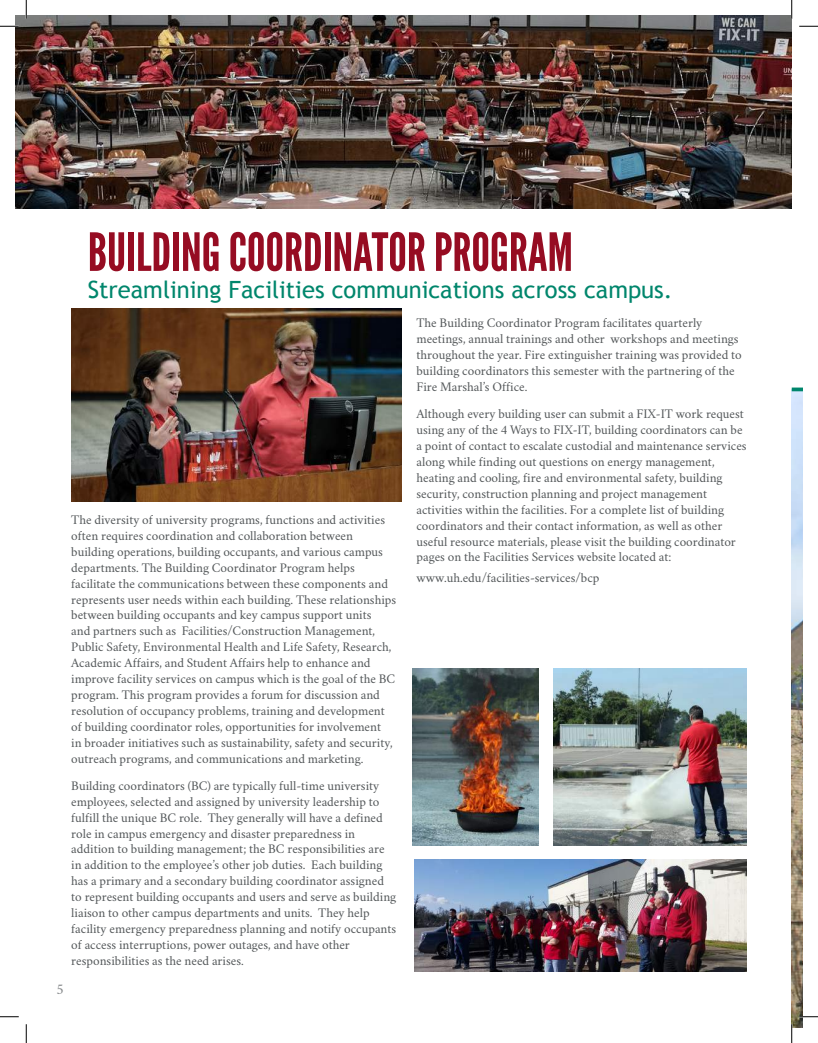
<style>
.page{position:relative;width:818px;height:1043px;background:#fff}
.page>*{position:absolute;margin:0;border:0;box-sizing:border-box;transform-origin:0 0}
.t1{font:52.5px "League Gothic";color:#960c22}
.t2{font:23.75px "Trebuchet MS";color:#00866c}
.t3{font:15px "Crimson";color:#888b8d}
.t4{font:13.25px/15.9px "Crimson";color:#54585a}
</style>
<div class="page">
<img style="left:15px;top:15px;width:776px;height:194px">
<img style="left:71px;top:309px;width:330px;height:193px">
<img style="left:414px;top:859px;width:332px;height:112px">
<img style="left:553px;top:668px;width:193px;height:177px">
<img style="left:413px;top:668px;width:125px;height:177px">
<img style="left:791px;top:391px;width:11px;height:637px">
<svg style="left:791px;top:387px;width:11px;height:4px"></svg>
<svg style="left:0;top:25px;width:19px;height:2px"></svg>
<svg style="left:799px;top:25px;width:19px;height:2px"></svg>
<svg style="left:0;top:1016px;width:19px;height:1px"></svg>
<svg style="left:799px;top:1015px;width:19px;height:2px"></svg>
<svg style="left:25px;top:0;width:2px;height:19px"></svg>
<svg style="left:25px;top:1024px;width:2px;height:18px"></svg>
<svg style="left:790px;top:0;width:2px;height:19px"></svg>
<svg style="left:791px;top:1024px;width:1px;height:18px"></svg>
<p class="t3" style="left:56px;top:977px;width:9px">5</p>
<h1 class="t1" style="left:88px;top:221px;width:486px">BUILDING COORDINATOR PROGRAM</h1>
<h2 class="t2" style="left:88px;top:275px;width:586px">Streamlining Facilities communications across campus.</h2>
<p class="t4" style="left:71px;top:510px;width:326px">The diversity of university programs, functions and activities often requires coordination and collaboration between building operations, building occupants, and various campus departments. The Building Coordinator Program helps facilitate the communications between these components and represents user needs within each building. These relationships between building occupants and key campus support units<br>and partners such as Facilities/Construction Management, Public Safety, Environmental Health and Life Safety, Research, Academic Affairs, and Student Affairs help to enhance and improve facility services on campus which is the goal of the BC program. This program provides a forum for discussion and resolution of occupancy problems, training and development of building coordinator roles, opportunities for involvement<br>in broader initiatives such as sustainability, safety and security, outreach programs, and communications and marketing.</p>
<p class="t4" style="left:71px;top:776px;width:326px">Building coordinators (BC) are typically full-time university employees, selected and assigned by university leadership to fulfill the unique BC role. They generally will have a defined role in campus emergency and disaster preparedness in addition to building management; the BC responsibilities are in addition to the employee’s other job duties. Each building has a primary and a secondary building coordinator assigned to represent building occupants and users and serve as building liaison to other campus departments and units. They help facility emergency preparedness planning and notify occupants of access interruptions, power outages, and have other responsibilities as the need arises.</p>
<p class="t4" style="left:416px;top:313px;width:327px">The Building Coordinator Program facilitates quarterly meetings, annual trainings and other workshops and meetings throughout the year. Fire extinguisher training was provided to building coordinators this semester with the partnering of the Fire Marshal’s Office.</p>
<p class="t4" style="left:416px;top:404px;width:332px">Although every building user can submit a FIX-IT work request using any of the 4 Ways to FIX-IT, building coordinators can be a point of contact to escalate custodial and maintenance services along while finding out questions on energy management, heating and cooling, fire and environmental safety, building security, construction planning and project management activities within the facilities. For a complete list of building coordinators and their contact information, as well as other useful resource materials, please visit the building coordinator pages on the Facilities Services website located at:</p>
<p class="t4" style="left:416px;top:568px;width:184px">www.uh.edu/facilities-services/bcp</p>
</div>
